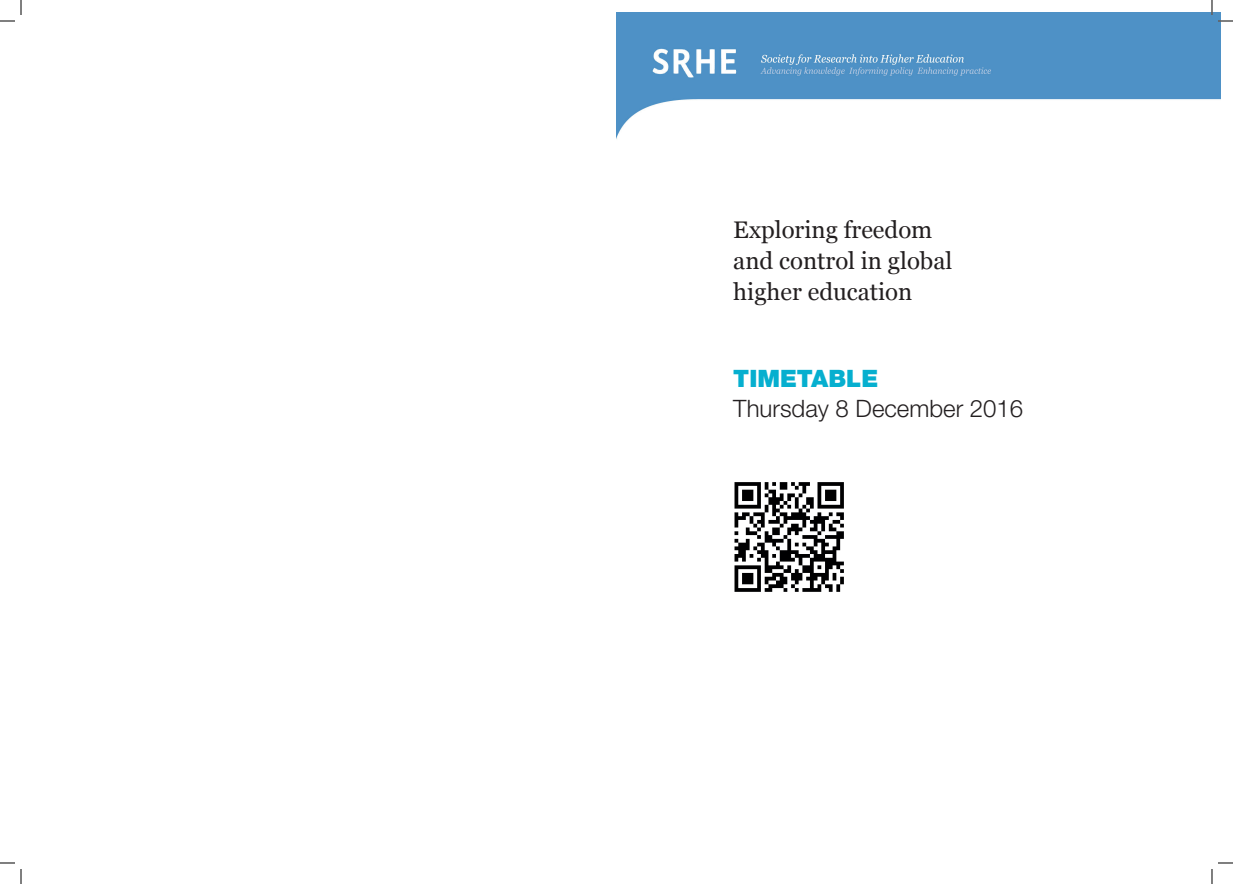
<style>
.page{position:relative;width:1233px;height:884px;background:#fff}
.page>*{position:absolute;margin:0;border:0;box-sizing:border-box;transform-origin:0 0}
.t1{font:24px/31px "Georgia";color:#231f20}
.t2{font:300 24px "Helvetica Neue";color:#231f20}
.t3{font:900 24px "Helvetica Neue";color:#06afcf}
</style>
<div class="page">
<div style="left:616px;top:12px;width:604px;height:12px;background:#4e91c6"></div>
<img style="left:616px;top:24px;width:604px;height:115px">
<img style="left:734px;top:482px;width:110px;height:110px">
<svg style="left:1218px;top:20px;width:15px;height:2px"></svg>
<svg style="left:1218px;top:862px;width:15px;height:2px"></svg>
<svg style="left:0;top:0;width:22px;height:22px"></svg>
<svg style="left:0;top:862px;width:22px;height:22px"></svg>
<svg style="left:1211px;top:0;width:1px;height:15px"></svg>
<svg style="left:1211px;top:869px;width:1px;height:15px"></svg>
<p class="t1" style="left:733px;top:213px;width:220px">Exploring freedom and control in global higher education</p>
<p class="t3" style="left:733px;top:364px;width:146px">TIMETABLE</p>
<p class="t2" style="left:733px;top:393px;width:291px">Thursday 8 December 2016</p>
</div>
